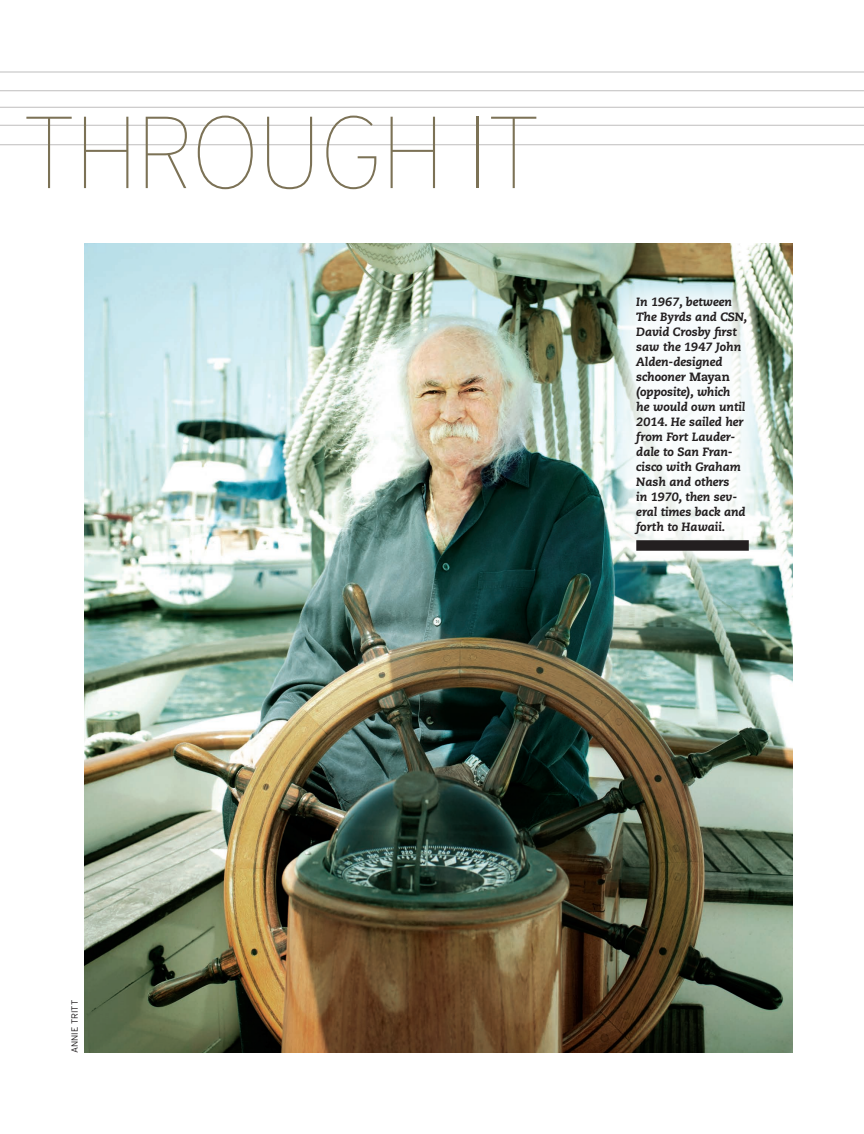
<style>
.page{position:relative;width:864px;height:1134px;background:#fff}
.page>*{position:absolute;margin:0;border:0;box-sizing:border-box;transform-origin:0 0}
.t1{font:100 102px "Interstate";letter-spacing:-.02em;color:#7c7256;scale:.94 1}
.t2{font:italic 800 12px/15px "Caecilia LT Std";letter-spacing:-.005em;color:#231f20}
.t3{font:300 9px "Interstate";color:#231f20}
.s1{font-style:normal}
</style>
<div class="page">
<img style="left:85px;top:243px;width:708px;height:810px">
<hr style="left:0;top:72px;width:864px;height:1px;background:#7d7a7a">
<hr style="left:0;top:90px;width:864px;height:1px;background:#7d7a7a">
<hr style="left:0;top:107px;width:864px;height:1px;background:#7d7a7a">
<hr style="left:0;top:125px;width:864px;height:1px;background:#7d7a7a">
<hr style="left:0;top:144px;width:864px;height:1px;background:#7d7a7a">
<svg style="left:616px;top:285px;width:142px;height:281px"></svg>
<div style="left:636px;top:540px;width:113px;height:11px;background:#231f20"></div>
<h1 class="t1" style="left:22px;top:90px;width:553px">THROUGH IT</h1>
<p class="t2" style="left:636px;top:295px;width:113px">In 1967, between<br>The Byrds and CSN,<br>David Crosby first saw the 1947 John<br>Alden-designed schooner <span class="s1">Mayan </span>(opposite), which<br>he would own until<br>2014. He sailed her from Fort Lauder&shy;dale to San Fran&shy;cisco with Graham<br>Nash and others<br>in 1970, then sev&shy;eral times back and forth to Hawaii.</p>
<p class="t3" style="left:69px;top:1053px;width:54px;rotate:-90deg">ANNIE TRITT</p>
</div>
